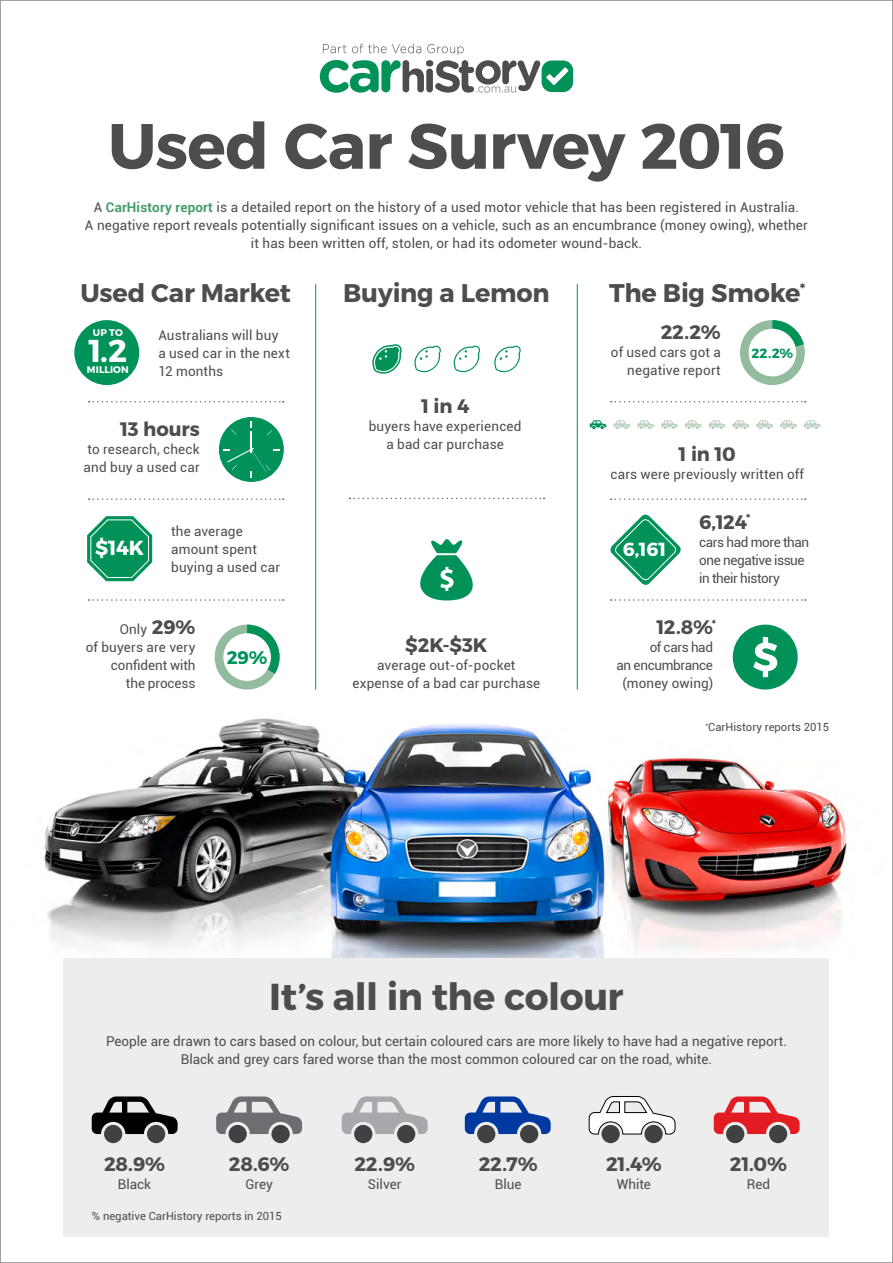
<style>
.page{position:relative;width:893px;height:1263px;background:#fff}
.page>*{position:absolute;margin:0;border:0;box-sizing:border-box;transform-origin:0 0}
.t1{font:700 63.9px "Montserrat";letter-spacing:-.015em;color:#4d4d4f}
.t2{font:700 37.5px "Montserrat";letter-spacing:-.015em;color:#4d4d4f}
.t3{font:700 31.65px "Montserrat";color:#fff}
.t4{font:700 25.5px "Montserrat";letter-spacing:-.01em;color:#4d4d4f}
.t5{font:700 20.4px "Montserrat";color:#fff}
.t6{font:700 19.5px "Montserrat";letter-spacing:-.01em;color:#4d4d4f}
.t7{font:700 18.9px "Montserrat";color:#fff}
.t8{font:700 18.15px "Montserrat";color:#009259}
.t9{font:13.5px/18px "Roboto";letter-spacing:.01em;color:#4d4d4f;text-align:center}
.t10{font:13.5px/18px "Roboto";letter-spacing:-.03em;color:#4d4d4f}
.t11{font:13.5px/18px "Roboto";letter-spacing:-.025em;color:#4d4d4f;text-align:right}
.t12{font:700 13.35px "Montserrat";color:#009259}
.t13{font:11.25px "Roboto";color:#4d4d4f}
.t14{font:700 9.6px "Montserrat";letter-spacing:.02em;color:#fff}
.s1{font-weight:700;color:#479d6d}
.s2{font-family:"Montserrat";font-weight:700;font-size:19.5px}
</style>
<div class="page">
<div style="left:64px;top:958px;width:765px;height:278px;background:#ededee"></div>
<img style="left:44px;top:538px;width:803px;height:420px">
<div style="left:104px;top:1125px;width:18px;height:18px;background:#414042;border-radius:50%"></div>
<div style="left:147px;top:1125px;width:18px;height:18px;background:#414042;border-radius:50%"></div>
<svg style="left:92px;top:1096px;width:86px;height:38px"></svg>
<div style="left:477px;top:1125px;width:18px;height:18px;background:#414042;border-radius:50%"></div>
<div style="left:520px;top:1125px;width:18px;height:18px;background:#414042;border-radius:50%"></div>
<svg style="left:465px;top:1096px;width:86px;height:38px"></svg>
<div style="left:229px;top:1125px;width:18px;height:18px;background:#414042;border-radius:50%"></div>
<div style="left:271px;top:1125px;width:19px;height:18px;background:#414042;border-radius:50%"></div>
<svg style="left:216px;top:1096px;width:86px;height:38px"></svg>
<div style="left:601px;top:1125px;width:19px;height:18px;background:#414042;border-radius:50%"></div>
<div style="left:644px;top:1125px;width:19px;height:18px;background:#414042;border-radius:50%"></div>
<svg style="left:589px;top:1096px;width:86px;height:38px"></svg>
<div style="left:354px;top:1125px;width:18px;height:18px;background:#414042;border-radius:50%"></div>
<div style="left:397px;top:1125px;width:18px;height:18px;background:#414042;border-radius:50%"></div>
<svg style="left:342px;top:1096px;width:86px;height:38px"></svg>
<div style="left:726px;top:1125px;width:18px;height:18px;background:#414042;border-radius:50%"></div>
<div style="left:769px;top:1125px;width:18px;height:18px;background:#414042;border-radius:50%"></div>
<svg style="left:714px;top:1096px;width:86px;height:38px"></svg>
<svg style="left:608px;top:514px;width:75px;height:73px"></svg>
<div style="left:542px;top:60px;width:31px;height:32px;background:#009259;border-radius:10px"></div>
<svg style="left:546px;top:67px;width:22px;height:18px"></svg>
<svg style="left:320px;top:44px;width:220px;height:49px"></svg>
<hr style="left:315px;top:284px;width:1px;height:405px;background:#009259">
<hr style="left:577px;top:284px;width:1px;height:405px;background:#009259">
<div style="left:74px;top:320px;width:65px;height:65px;background:#009259;border-radius:50%"></div>
<div style="left:219px;top:417px;width:65px;height:65px;background:#009259;border-radius:50%"></div>
<hr style="left:250px;top:431px;width:2px;height:21px;background:#fff">
<svg style="left:223px;top:447px;width:57px;height:31px"></svg>
<svg style="left:611px;top:401px;width:195px;height:1px"></svg>
<svg style="left:89px;top:401px;width:195px;height:1px"></svg>
<svg style="left:611px;top:498px;width:195px;height:2px"></svg>
<svg style="left:89px;top:498px;width:195px;height:2px"></svg>
<svg style="left:611px;top:599px;width:195px;height:2px"></svg>
<svg style="left:89px;top:599px;width:195px;height:2px"></svg>
<svg style="left:349px;top:498px;width:196px;height:1px"></svg>
<div style="left:215px;top:625px;width:65px;height:64px;background:#93bc9e;border-radius:50%"></div>
<svg style="left:247px;top:625px;width:33px;height:49px"></svg>
<div style="left:223px;top:633px;width:48px;height:48px;background:#fff;border-radius:50%"></div>
<div style="left:740px;top:320px;width:65px;height:65px;background:#93bc9e;border-radius:50%"></div>
<svg style="left:772px;top:320px;width:32px;height:33px"></svg>
<div style="left:749px;top:329px;width:47px;height:47px;background:#fff;border-radius:50%"></div>
<svg style="left:453px;top:345px;width:28px;height:28px"></svg>
<svg style="left:414px;top:345px;width:27px;height:28px"></svg>
<svg style="left:372px;top:344px;width:30px;height:30px"></svg>
<svg style="left:494px;top:345px;width:27px;height:28px"></svg>
<svg style="left:416px;top:539px;width:60px;height:62px"></svg>
<svg style="left:590px;top:420px;width:16px;height:9px"></svg>
<svg style="left:709px;top:420px;width:16px;height:9px"></svg>
<svg style="left:614px;top:420px;width:16px;height:9px"></svg>
<svg style="left:732px;top:420px;width:17px;height:9px"></svg>
<svg style="left:637px;top:420px;width:17px;height:9px"></svg>
<svg style="left:756px;top:420px;width:17px;height:9px"></svg>
<svg style="left:661px;top:420px;width:17px;height:9px"></svg>
<svg style="left:780px;top:420px;width:17px;height:9px"></svg>
<svg style="left:685px;top:420px;width:16px;height:9px"></svg>
<svg style="left:804px;top:420px;width:16px;height:9px"></svg>
<svg style="left:87px;top:516px;width:65px;height:65px"></svg>
<div style="left:733px;top:625px;width:65px;height:64px;background:#009259;border-radius:50%"></div>
<svg style="left:753px;top:637px;width:24px;height:40px"></svg>
<h1 class="t1" style="left:108px;top:106px;width:678px">Used Car Survey 2016</h1>
<p class="t9" style="left:85px;top:198px;width:724px">A <span class="s1">CarHistory report</span> is a detailed report on the history of a used motor vehicle that has been registered in Australia.<br>A negative report reveals potentially significant issues on a vehicle, such as an encumbrance (money owing), whether it has been written off, stolen, or had its odometer wound-back.</p>
<h3 class="t4" style="left:80px;top:277px;width:212px">Used Car Market</h3>
<p class="t9" style="left:158px;top:325px;width:133px;text-align:left">Australians will buy<br>a used car in the next<br>12 months</p>
<p class="t14" style="left:93px;top:326px;width:32px">UP TO</p>
<h3 class="t3" style="left:89px;top:331px;width:40px">1.2</h3>
<p class="t14" style="left:87px;top:364px;width:44px">MILLION</p>
<h3 class="t6" style="left:120px;top:417px;width:81px">13 hours</h3>
<p class="t9" style="left:84px;top:440px;width:118px;text-align:left">to research, check and buy a used car</p>
<h3 class="t5" style="left:95px;top:535px;width:51px">$14K</h3>
<p class="t9" style="left:171px;top:521px;width:110px;text-align:left">the average amount spent buying a used car</p>
<h3 class="t4" style="left:343px;top:277px;width:208px">Buying a Lemon</h3>
<h3 class="t4" style="left:609px;top:277px;width:198px">The Big Smoke<sup>*</sup></h3>
<h3 class="t6" style="left:421px;top:394px;width:50px">1 in 4</h3>
<p class="t9" style="left:369px;top:417px;width:154px">buyers have experienced a bad car purchase</p>
<h3 class="t6" style="left:661px;top:320px;width:62px">22.2%</h3>
<p class="t9" style="left:611px;top:343px;width:111px;text-align:right">of used cars got a negative report</p>
<p class="t12" style="left:751px;top:345px;width:43px">22.2%</p>
<h3 class="t6" style="left:679px;top:441px;width:59px">1 in 10</h3>
<p class="t9" style="left:610px;top:464px;width:195px">cars were previously written off</p>
<h3 class="t7" style="left:623px;top:538px;width:45px">6,161</h3>
<h3 class="t6" style="left:699px;top:510px;width:53px">6,124<sup>*</sup></h3>
<p class="t10" style="left:699px;top:533px;width:112px">cars had more than one negative issue in their history</p>
<p class="t9" style="left:86px;top:620px;width:111px;text-align:right">Only <span class="s2">29%<br></span>of buyers are very confident with<br>the process</p>
<h3 class="t6" style="left:656px;top:615px;width:61px">12.8%<sup>*</sup></h3>
<h3 class="t6" style="left:405px;top:633px;width:84px">$2K-$3K</h3>
<p class="t9" style="left:352px;top:656px;width:189px">average out-of-pocket expense of a bad car purchase</p>
<p class="t11" style="left:616px;top:638px;width:98px">of cars had<br>an encumbrance (money owing)</p>
<h3 class="t8" style="left:227px;top:646px;width:42px">29%</h3>
<p class="t13" style="left:705px;top:719px;width:125px"><sup>*</sup>CarHistory reports 2015</p>
<h2 class="t2" style="left:269px;top:973px;width:356px">It’s all in the colour</h2>
<p class="t9" style="left:106px;top:1031px;width:682px">People are drawn to cars based on colour, but certain coloured cars are more likely to have had a negative report.<br>Black and grey cars fared worse than the most common coloured car on the road, white.</p>
<h3 class="t6" style="left:104px;top:1151px;width:63px">28.9%</h3>
<p class="t9" style="left:118px;top:1174px;width:35px">Black</p>
<h3 class="t6" style="left:229px;top:1151px;width:62px">28.6%</h3>
<p class="t9" style="left:245px;top:1174px;width:29px">Grey</p>
<p class="t13" style="left:92px;top:1208px;width:191px">% negative CarHistory reports in 2015</p>
<h3 class="t6" style="left:354px;top:1151px;width:62px">22.9%</h3>
<p class="t9" style="left:368px;top:1174px;width:35px">Silver</p>
<h3 class="t6" style="left:479px;top:1151px;width:60px">22.7%</h3>
<p class="t9" style="left:495px;top:1174px;width:28px">Blue</p>
<h3 class="t6" style="left:606px;top:1151px;width:57px">21.4%</h3>
<p class="t9" style="left:617px;top:1174px;width:36px">White</p>
<h3 class="t6" style="left:730px;top:1151px;width:59px">21.0%</h3>
<p class="t9" style="left:747px;top:1174px;width:25px">Red</p>
</div>
